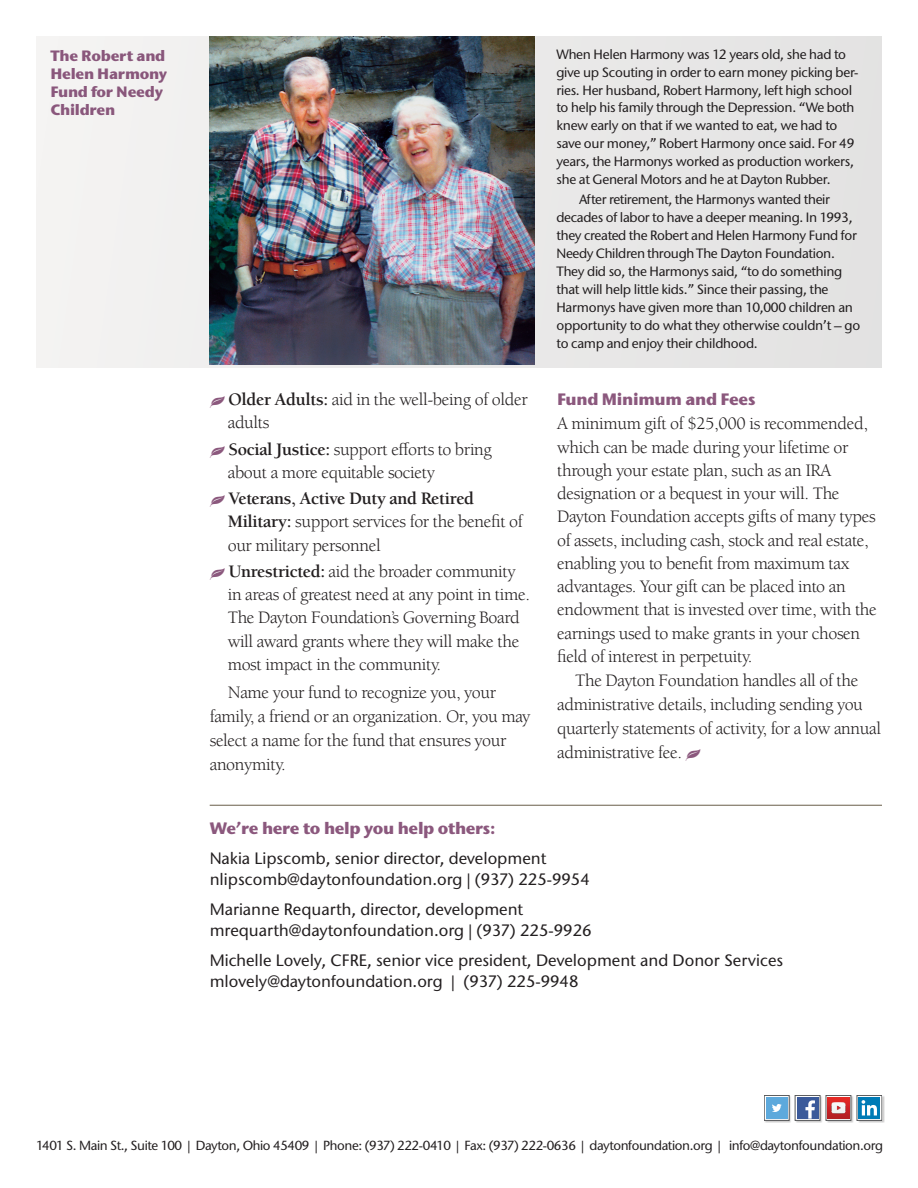
<style>
.page{position:relative;width:918px;height:1188px;background:#fff}
.page>*{position:absolute;margin:0;border:0;box-sizing:border-box;transform-origin:0 0}
.t1{font:18px/23.2px "Berkeley Std";letter-spacing:-.02em;color:#231f20}
.t2{font:700 18px "Berkeley Pro";letter-spacing:-.02em;color:#231f20}
.t3{font:500 16.5px/21px "Stone Sans ITC Std";color:#231f20}
.t4{font:700 16.5px "Stone Sans ITC Std";letter-spacing:-.025em;color:#8b587d}
.t5{font:700 15px/18px "Stone Sans ITC Std";letter-spacing:-.02em;color:#8b587d}
.t6{font:500 13.5px/18px "Stone Sans ITC Std";letter-spacing:-.02em;color:#231f20}
.t7{font:500 13.2px "Stone Sans ITC Std";letter-spacing:-.03em;color:#231f20}
.s1{font-family:"Berkeley Pro";font-weight:700}
</style>
<div class="page">
<img style="left:36px;top:36px;width:846px;height:331px">
<hr style="left:210px;top:805px;width:672px;height:1px;background:#685d49">
<div style="left:764px;top:1096px;width:121px;height:27px;background:#231f20;opacity:.25"></div>
<div style="left:826px;top:1095px;width:25px;height:25px;border:1px solid #57585a"></div>
<img style="left:828px;top:1097px;width:21px;height:22px">
<img style="left:831px;top:1102px;width:15px;height:11px">
<div style="left:764px;top:1095px;width:25px;height:25px;border:1px solid #57585a"></div>
<div style="left:766px;top:1097px;width:21px;height:22px;background:#5da9dc"></div>
<svg style="left:772px;top:1104px;width:10px;height:8px"></svg>
<div style="left:795px;top:1095px;width:25px;height:25px;border:1px solid #57585a"></div>
<div style="left:797px;top:1097px;width:21px;height:22px;background:#3b5a9a"></div>
<svg style="left:805px;top:1100px;width:10px;height:19px"></svg>
<div style="left:857px;top:1095px;width:25px;height:25px;border:1px solid #57585a"></div>
<svg style="left:859px;top:1097px;width:21px;height:22px"></svg>
<svg style="left:862px;top:1100px;width:15px;height:15px"></svg>
<p class="t5" style="left:50px;top:47px;width:118px">The Robert and<br>Helen Harmony<br>Fund for Needy<br>Children</p>
<p class="t1" style="left:228px;top:388px;width:302px;text-indent:-18px"><sub>k</sub> <span class="s1">Older Adults:</span> aid in the well-being of older adults</p>
<p class="t1" style="left:228px;top:437px;width:266px;text-indent:-18px"><sub>k</sub> <span class="s1">Social Justice:</span> support efforts to bring about a more equitable society</p>
<p class="t2" style="left:210px;top:488px;width:266px"><sub>k</sub> Veterans, Active Duty and Retired</p>
<p class="t1" style="left:228px;top:510px;width:297px"><span class="s1">Military:</span> support services for the benefit of our military personnel</p>
<p class="t1" style="left:228px;top:560px;width:304px;text-indent:-18px"><sub>k</sub> <span class="s1">Unrestricted:</span> aid the broader community in areas of greatest need at any point in time.<br>The Dayton Foundation’s Governing Board will award grants where they will make the most impact in the community.</p>
<p class="t1" style="left:210px;top:681px;width:322px;line-height:24px;text-indent:18px">Name your fund to recognize you, your family, a friend or an organization. Or, you may select a name for the fund that ensures your anonymity.</p>
<p class="t6" style="left:556px;top:45px;width:303px">When Helen Harmony was 12 years old, she had to give up Scouting in order to earn money picking ber&shy;ries. Her husband, Robert Harmony, left high school to help his family through the Depression. “We both knew early on that if we wanted to eat, we had to save our money,” Robert Harmony once said. For 49 years, the Harmonys worked as production workers, she at General Motors and he at Dayton Rubber.</p>
<p class="t6" style="left:557px;top:190px;width:305px;text-indent:22px">After retirement, the Harmonys wanted their decades of labor to have a deeper meaning. In 1993, they created the Robert and Helen Harmony Fund for Needy Children through The Dayton Foundation.<br>They did so, the Harmonys said, “to do something that will help little kids.” Since their passing, the Harmonys have given more than 10,000 children an opportunity to do what they otherwise couldn’t – go to camp and enjoy their childhood.</p>
<p class="t4" style="left:557px;top:388px;width:200px">Fund Minimum and Fees</p>
<p class="t1" style="left:557px;top:412px;width:321px">A minimum gift of $25,000 is recommended, which can be made during your lifetime or through your estate plan, such as an IRA designation or a bequest in your will. The Dayton Foundation accepts gifts of many types of assets, including cash, stock and real estate, enabling you to benefit from maximum tax advantages. Your gift can be placed into an endowment that is invested over time, with the earnings used to make grants in your chosen field of interest in perpetuity.</p>
<p class="t1" style="left:557px;top:668px;width:326px;line-height:24px;text-indent:18px">The Dayton Foundation handles all of the administrative details, including sending you quarterly statements of activity, for a low annual administrative fee. <sub>k</sub></p>
<p class="t4" style="left:210px;top:817px;width:287px">We’re here to help you help others:</p>
<p class="t3" style="left:210px;top:847px;width:382px">Nakia Lipscomb, senior director, development nlipscomb@daytonfoundation.org | (937) 225-9954</p>
<p class="t3" style="left:210px;top:898px;width:383px">Marianne Requarth, director, development mrequarth@daytonfoundation.org | (937) 225-9926</p>
<p class="t3" style="left:210px;top:949px;width:575px">Michelle Lovely, CFRE, senior vice president, Development and Donor Services mlovely@daytonfoundation.org | (937) 225-9948</p>
<p class="t7" style="left:36px;top:1138px;width:849px">1401 S. Main St., Suite 100 | Dayton, Ohio 45409 | Phone: (937) 222-0410 | Fax: (937) 222-0636 | daytonfoundation.org | info@daytonfoundation.org</p>
</div>
